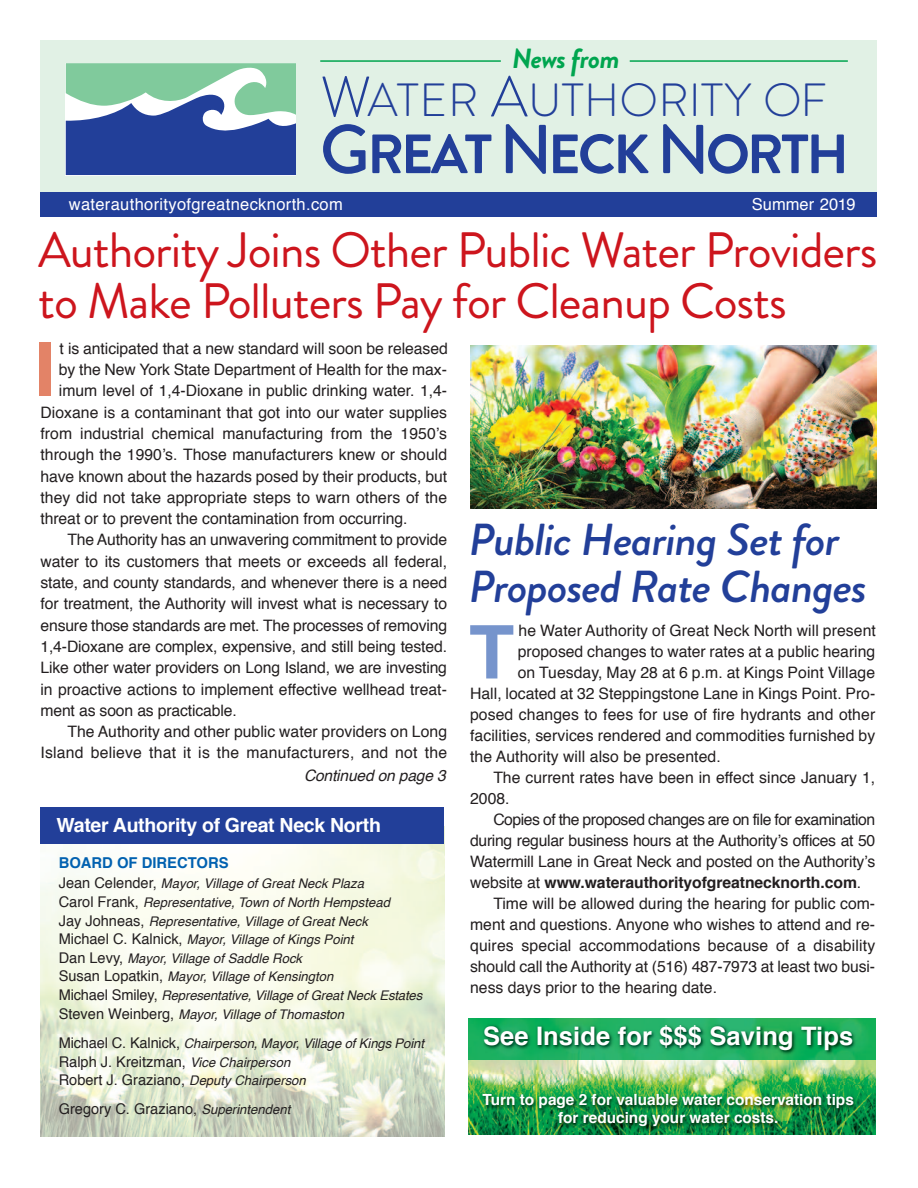
<style>
.page{position:relative;width:918px;height:1188px;background:#fff}
.page>*{position:absolute;margin:0;border:0;box-sizing:border-box;transform-origin:0 0}
.t1{font:700 74.85px "Helvetica";color:#e38367}
.t2{font:700 73.95px "Helvetica";color:#7694cc}
.t3{font:700 55.2px "Brandon Grotesque";letter-spacing:-.045em;color:#223f99}
.t4{font:49.65px/51.2px "Brandon Grotesque";letter-spacing:-.02em;color:#cd151d}
.t5{font:300 46.5px "Brandon Grotesque";letter-spacing:.005em;color:#223f99}
.t6{font:italic 500 44.7px/46.5px "Brandon Grotesque";letter-spacing:-.025em;color:#223f99;scale:1.05 1}
.t7{font:italic 700 27.75px "Brandon Grotesque";letter-spacing:-.02em;color:#00a54f}
.t8{font:700 25.5px "Helvetica";letter-spacing:.005em;color:#fff}
.t9{font:700 19.5px "Helvetica";letter-spacing:-.015em;color:#fff}
.t10{font:16.5px "Helvetica";letter-spacing:.02em;color:#fff}
.t11{font:16.5px "Helvetica";color:#fff}
.t12{font:15.75px "Helvetica";color:#231f20}
.t13{font:15.75px "Helvetica";letter-spacing:-.02em;color:#231f20}
.t14{font:15.75px "Helvetica";letter-spacing:-.03em;color:#231f20}
.t15{font:700 15.75px "Helvetica";letter-spacing:-.005em;color:#231f20}
.t16{font:italic 15.75px "Helvetica";letter-spacing:-.01em;color:#231f20}
.t17{font:700 15.3px/18px "Helvetica";color:#fff;text-align:center}
.t18{font:700 15px "Helvetica";color:#0161b0}
.t19{font:14.7px/18.6px "Helvetica";color:#231f20}
.t20{font:italic 13.35px/18.6px "Helvetica";color:#231f20}
.s1{font-size:57px}
.s2{font-weight:500;font-size:69px}
.s3{font-style:normal;font-size:14.7px}
.s4{font-style:italic;font-size:13.35px}
.s5{font-weight:400}
</style>
<div class="page">
<img style="left:469px;top:1074px;width:407px;height:12px">
<img style="left:40px;top:844px;width:404px;height:293px">
<div style="left:40px;top:40px;width:838px;height:156px;background:#e1f1e5"></div>
<svg style="left:66px;top:63px;width:230px;height:112px;background:#6389aa"></svg>
<div style="left:40px;top:193px;width:838px;height:24px;background:#223f99"></div>
<hr style="left:320px;top:60px;width:181px;height:2px;background:#00a54f">
<hr style="left:630px;top:60px;width:218px;height:2px;background:#00a54f">
<div style="left:40px;top:808px;width:404px;height:36px;background:#223f99"></div>
<img style="left:468px;top:1018px;width:408px;height:56px">
<img style="left:469px;top:1019px;width:407px;height:55px">
<img style="left:469px;top:1086px;width:407px;height:49px">
<img style="left:471px;top:345px;width:406px;height:164px">
<h3 class="t7" style="left:512px;top:48px;width:109px">News from</h3>
<h3 class="t5" style="left:320px;top:84px;width:508px"><span class="s1">W</span>ATER <span class="s1">A</span>UTHORITY OF</h3>
<h3 class="t3" style="left:320px;top:135px;width:530px"><span class="s2">G</span>REAT <span class="s2">N</span>ECK <span class="s2">N</span>ORTH</h3>
<p class="t10" style="left:69px;top:197px;width:276px">waterauthorityofgreatnecknorth.com</p>
<p class="t11" style="left:752px;top:197px;width:105px">Summer 2019</p>
<h3 class="t4" style="left:38px;top:232px;width:841px">Authority Joins Other Public Water Providers to Make Polluters Pay for Cleanup Costs</h3>
<h1 class="t1" style="left:34px;top:339px;width:22px">I</h1>
<p class="t12" style="left:60px;top:342px;width:390px">t is anticipated that a new standard will soon be released</p>
<p class="t12" style="left:59px;top:363px;width:390px">by the New York State Department of Health for the max-</p>
<p class="t12" style="left:59px;top:384px;width:390px">imum level of 1,4-Dioxane in public drinking water. 1,4-</p>
<p class="t12" style="left:40px;top:406px;width:408px">Dioxane is a contaminant that got into our water supplies</p>
<p class="t12" style="left:40px;top:427px;width:408px">from industrial chemical manufacturing from the 1950’s</p>
<p class="t12" style="left:40px;top:448px;width:408px">through the 1990’s. Those manufacturers knew or should</p>
<p class="t12" style="left:40px;top:469px;width:408px">have known about the hazards posed by their products, but</p>
<p class="t12" style="left:40px;top:491px;width:408px">they did not take appropriate steps to warn others of the</p>
<p class="t12" style="left:40px;top:512px;width:369px">threat or to prevent the contamination from occurring.</p>
<p class="t12" style="left:67px;top:533px;width:381px">The Authority has an unwavering commitment to provide</p>
<p class="t12" style="left:40px;top:555px;width:408px">water to its customers that meets or exceeds all federal,</p>
<p class="t12" style="left:40px;top:576px;width:408px">state, and county standards, and whenever there is a need</p>
<p class="t12" style="left:40px;top:597px;width:408px">for treatment, the Authority will invest what is necessary to</p>
<p class="t12" style="left:40px;top:619px;width:408px">ensure those standards are met. The processes of removing</p>
<p class="t12" style="left:40px;top:640px;width:408px">1,4-Dioxane are complex, expensive, and still being tested.</p>
<p class="t12" style="left:40px;top:661px;width:408px">Like other water providers on Long Island, we are investing</p>
<p class="t12" style="left:40px;top:682px;width:408px">in proactive actions to implement effective wellhead treat-</p>
<p class="t12" style="left:40px;top:704px;width:198px">ment as soon as practicable.</p>
<p class="t12" style="left:67px;top:725px;width:381px">The Authority and other public water providers on Long</p>
<p class="t12" style="left:40px;top:746px;width:408px">Island believe that it is the manufacturers, and not the</p>
<p class="t16" style="left:304px;top:769px;width:143px">Continued on page 3</p>
<p class="t9" style="left:56px;top:817px;width:326px">Water Authority of Great Neck North</p>
<p class="t18" style="left:59px;top:857px;width:171px">BOARD OF DIRECTORS</p>
<p class="t20" style="left:59px;top:875px;width:365px"><span class="s3">Jean Celender,</span> Mayor, Village of Great Neck Plaza<br><span class="s3">Carol Frank,</span> Representative, Town of North Hempstead<br><span class="s3">Jay Johneas,</span> Representative, Village of Great Neck<br><span class="s3">Michael C. Kalnick,</span> Mayor, Village of Kings Point<br><span class="s3">Dan Levy,</span> Mayor, Village of Saddle Rock<br><span class="s3">Susan Lopatkin,</span> Mayor, Village of Kensington<br><span class="s3">Michael Smiley,</span> Representative, Village of Great Neck Estates <span class="s3">Steven Weinberg,</span> Mayor, Village of Thomaston</p>
<p class="t20" style="left:59px;top:1035px;width:367px"><span class="s3">Michael C. Kalnick,</span> Chairperson, Mayor, Village of Kings Point</p>
<p class="t19" style="left:59px;top:1054px;width:249px">Ralph J. Kreitzman, <span class="s4">Vice Chairperson<br></span>Robert J. Graziano, <span class="s4">Deputy Chairperson</span></p>
<p class="t19" style="left:59px;top:1100px;width:233px">Gregory C. Graziano, <span class="s4">Superintendent</span></p>
<h3 class="t6" style="left:469px;top:523px;width:381px">Public Hearing Set for<br>Proposed Rate Changes</h3>
<h2 class="t2" style="left:469px;top:622px;width:47px">T</h2>
<p class="t12" style="left:519px;top:624px;width:359px">he Water Authority of Great Neck North will present</p>
<p class="t12" style="left:518px;top:645px;width:359px">proposed changes to water rates at a public hearing</p>
<p class="t12" style="left:518px;top:666px;width:359px">on Tuesday, May 28 at 6 p.m. at Kings Point Village</p>
<p class="t12" style="left:470px;top:687px;width:407px">Hall, located at 32 Steppingstone Lane in Kings Point. Pro-</p>
<p class="t12" style="left:470px;top:708px;width:407px">posed changes to fees for use of fire hydrants and other</p>
<p class="t12" style="left:470px;top:729px;width:407px">facilities, services rendered and commodities furnished by</p>
<p class="t12" style="left:470px;top:750px;width:252px">the Authority will also be presented.</p>
<p class="t12" style="left:493px;top:771px;width:383px">The current rates have been in effect since January 1,</p>
<p class="t12" style="left:470px;top:792px;width:41px">2008.</p>
<p class="t14" style="left:493px;top:813px;width:383px">Copies of the proposed changes are on file for examination</p>
<p class="t13" style="left:470px;top:834px;width:407px">during regular business hours at the Authority’s offices at 50</p>
<p class="t12" style="left:470px;top:855px;width:407px">Watermill Lane in Great Neck and posted on the Authority’s</p>
<p class="t15" style="left:470px;top:876px;width:393px"><span class="s5">website at</span> www.waterauthorityofgreatnecknorth.com<span class="s5">.</span></p>
<p class="t12" style="left:493px;top:897px;width:383px">Time will be allowed during the hearing for public com-</p>
<p class="t12" style="left:470px;top:918px;width:407px">ment and questions. Anyone who wishes to attend and re-</p>
<p class="t12" style="left:470px;top:939px;width:407px">quires special accommodations because of a disability</p>
<p class="t12" style="left:470px;top:960px;width:407px">should call the Authority at (516) 487-7973 at least two busi-</p>
<p class="t12" style="left:470px;top:981px;width:248px">ness days prior to the hearing date.</p>
<h3 class="t8" style="left:483px;top:1025px;width:372px">See Inside for $$$ Saving Tips</h3>
<p class="t17" style="left:483px;top:1092px;width:373px">Turn to page 2 for valuable water conservation tips for reducing your water costs.</p>
</div>
